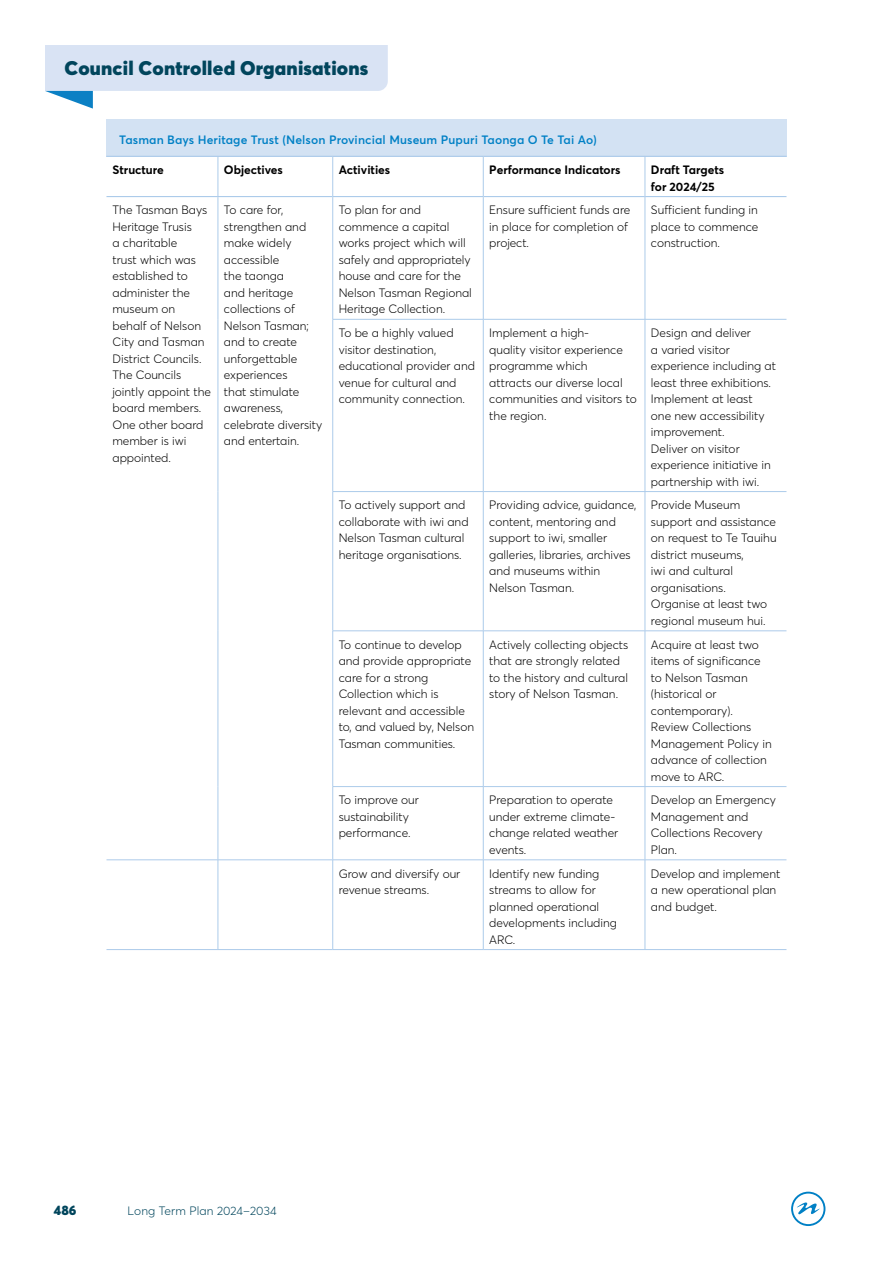
<style>
.page{position:relative;width:893px;height:1263px;background:#fff}
.page>*{position:absolute;margin:0;border:0;box-sizing:border-box;transform-origin:0 0}
.t1{font:900 19.5px "Averta";letter-spacing:.01em;color:#01455c}
.t2{font:900 13.5px "Averta";color:#01455c}
.t3{font:300 12px/16.5px "Averta";color:#000}
.t4{font:700 12px/16.5px "Averta";color:#000}
.t5{font:600 12px "Averta";letter-spacing:.01em;color:#0080c5}
.t6{font:300 12px "Averta";letter-spacing:.01em;color:#01455c}
</style>
<div class="page">
<div style="left:791px;top:1192px;width:34px;height:34px;border:2px solid #0080c5;border-radius:50%"></div>
<svg style="left:797px;top:1202px;width:23px;height:13px"></svg>
<div style="left:106px;top:119px;width:680px;height:37px;background:#d3e2f3"></div>
<hr style="left:333px;top:319px;width:150px;height:1px;background:#accbea">
<hr style="left:483px;top:319px;width:162px;height:1px;background:#accbea">
<hr style="left:645px;top:319px;width:141px;height:1px;background:#accbea">
<hr style="left:106px;top:859px;width:112px;height:1px;background:#accbea">
<hr style="left:106px;top:949px;width:112px;height:1px;background:#accbea">
<hr style="left:218px;top:859px;width:115px;height:1px;background:#accbea">
<hr style="left:218px;top:949px;width:115px;height:1px;background:#accbea">
<hr style="left:333px;top:491px;width:150px;height:1px;background:#accbea">
<hr style="left:333px;top:630px;width:150px;height:1px;background:#accbea">
<hr style="left:333px;top:786px;width:150px;height:1px;background:#accbea">
<hr style="left:333px;top:859px;width:150px;height:1px;background:#accbea">
<hr style="left:333px;top:949px;width:150px;height:1px;background:#accbea">
<hr style="left:483px;top:491px;width:162px;height:1px;background:#accbea">
<hr style="left:645px;top:491px;width:141px;height:1px;background:#accbea">
<hr style="left:483px;top:630px;width:162px;height:1px;background:#accbea">
<hr style="left:645px;top:630px;width:141px;height:1px;background:#accbea">
<hr style="left:483px;top:786px;width:162px;height:1px;background:#accbea">
<hr style="left:645px;top:786px;width:141px;height:1px;background:#accbea">
<hr style="left:483px;top:859px;width:162px;height:1px;background:#accbea">
<hr style="left:645px;top:859px;width:141px;height:1px;background:#accbea">
<hr style="left:483px;top:949px;width:162px;height:1px;background:#accbea">
<hr style="left:645px;top:949px;width:141px;height:1px;background:#accbea">
<hr style="left:106px;top:156px;width:112px;height:1px;background:#accbea">
<hr style="left:218px;top:156px;width:115px;height:1px;background:#accbea">
<hr style="left:333px;top:156px;width:150px;height:1px;background:#accbea">
<hr style="left:483px;top:156px;width:162px;height:1px;background:#accbea">
<hr style="left:645px;top:156px;width:142px;height:1px;background:#accbea">
<hr style="left:218px;top:157px;width:1px;height:39px;background:#accbea">
<hr style="left:332px;top:157px;width:1px;height:39px;background:#accbea">
<hr style="left:483px;top:157px;width:1px;height:39px;background:#accbea">
<hr style="left:218px;top:197px;width:1px;height:122px;background:#accbea">
<hr style="left:332px;top:197px;width:1px;height:122px;background:#accbea">
<hr style="left:483px;top:197px;width:1px;height:122px;background:#accbea">
<hr style="left:218px;top:319px;width:1px;height:173px;background:#accbea">
<hr style="left:332px;top:319px;width:1px;height:172px;background:#accbea">
<hr style="left:483px;top:319px;width:1px;height:172px;background:#accbea">
<hr style="left:218px;top:492px;width:1px;height:139px;background:#accbea">
<hr style="left:332px;top:492px;width:1px;height:139px;background:#accbea">
<hr style="left:483px;top:492px;width:1px;height:139px;background:#accbea">
<hr style="left:218px;top:631px;width:1px;height:155px;background:#accbea">
<hr style="left:332px;top:631px;width:1px;height:155px;background:#accbea">
<hr style="left:483px;top:631px;width:1px;height:155px;background:#accbea">
<hr style="left:218px;top:786px;width:1px;height:74px;background:#accbea">
<hr style="left:332px;top:787px;width:1px;height:73px;background:#accbea">
<hr style="left:483px;top:787px;width:1px;height:73px;background:#accbea">
<hr style="left:218px;top:860px;width:1px;height:89px;background:#accbea">
<hr style="left:332px;top:860px;width:1px;height:89px;background:#accbea">
<hr style="left:483px;top:860px;width:1px;height:89px;background:#accbea">
<hr style="left:106px;top:196px;width:112px;height:1px;background:#accbea">
<hr style="left:218px;top:196px;width:115px;height:1px;background:#accbea">
<hr style="left:333px;top:196px;width:150px;height:1px;background:#accbea">
<hr style="left:483px;top:196px;width:162px;height:1px;background:#accbea">
<hr style="left:645px;top:196px;width:141px;height:1px;background:#accbea">
<hr style="left:645px;top:157px;width:1px;height:40px;background:#accbea">
<hr style="left:645px;top:197px;width:1px;height:122px;background:#accbea">
<hr style="left:645px;top:319px;width:1px;height:172px;background:#accbea">
<hr style="left:645px;top:492px;width:1px;height:139px;background:#accbea">
<hr style="left:645px;top:631px;width:1px;height:155px;background:#accbea">
<hr style="left:645px;top:787px;width:1px;height:73px;background:#accbea">
<hr style="left:645px;top:860px;width:1px;height:89px;background:#accbea">
<svg style="left:45px;top:45px;width:343px;height:64px"></svg>
<h1 class="t1" style="left:64px;top:54px;width:305px">Council Controlled Organisations</h1>
<p class="t5" style="left:119px;top:131px;width:479px">Tasman Bays Heritage Trust (Nelson Provincial Museum Pupuri Taonga O Te Tai Ao)</p>
<p class="t4" style="left:112px;top:161px;width:53px">Structure</p>
<p class="t4" style="left:224px;top:161px;width:61px">Objectives</p>
<p class="t4" style="left:339px;top:161px;width:53px">Activities</p>
<p class="t4" style="left:489px;top:161px;width:133px">Performance Indicators</p>
<p class="t4" style="left:651px;top:161px;width:75px">Draft Targets for 2024/25</p>
<p class="t3" style="left:112px;top:201px;width:100px">The Tasman Bays<br>Heritage Trusis<br>a charitable<br>trust which was established to administer the museum on behalf of Nelson<br>City and Tasman<br>District Councils.<br>The Councils jointly appoint the board members.<br>One other board member is iwi appointed.</p>
<p class="t3" style="left:224px;top:201px;width:100px">To care for, strengthen and make widely accessible<br>the taonga<br>and heritage collections of<br>Nelson Tasman; and to create unforgettable experiences<br>that stimulate awareness, celebrate diversity and entertain.</p>
<p class="t3" style="left:339px;top:201px;width:135px">To plan for and commence a capital works project which will safely and appropriately house and care for the<br>Nelson Tasman Regional<br>Heritage Collection.</p>
<p class="t3" style="left:489px;top:201px;width:143px">Ensure sufficient funds are in place for completion of project.</p>
<p class="t3" style="left:651px;top:201px;width:109px;text-align:justify">Sufficient funding in place to commence construction.</p>
<p class="t3" style="left:339px;top:324px;width:138px">To be a highly valued visitor destination, educational provider and venue for cultural and community connection.</p>
<p class="t3" style="left:489px;top:324px;width:149px">Implement a high-<br>quality visitor experience programme which<br>attracts our diverse local communities and visitors to the region.</p>
<p class="t3" style="left:651px;top:324px;width:127px">Design and deliver<br>a varied visitor experience including at least three exhibitions.<br>Implement at least<br>one new accessibility improvement.<br>Deliver on visitor experience initiative in partnership with iwi.</p>
<p class="t3" style="left:339px;top:496px;width:131px">To actively support and collaborate with iwi and<br>Nelson Tasman cultural heritage organisations.</p>
<p class="t3" style="left:489px;top:496px;width:149px">Providing advice, guidance, content, mentoring and support to iwi, smaller galleries, libraries, archives and museums within<br>Nelson Tasman.</p>
<p class="t3" style="left:651px;top:496px;width:127px">Provide Museum support and assistance on request to Te Tauihu district museums,<br>iwi and cultural organisations.<br>Organise at least two regional museum hui.</p>
<p class="t3" style="left:339px;top:636px;width:137px">To continue to develop and provide appropriate care for a strong<br>Collection which is relevant and accessible to, and valued by, Nelson<br>Tasman communities.</p>
<p class="t3" style="left:489px;top:636px;width:141px">Actively collecting objects that are strongly related to the history and cultural story of Nelson Tasman.</p>
<p class="t3" style="left:651px;top:636px;width:122px">Acquire at least two items of significance to Nelson Tasman (historical or contemporary).<br>Review Collections<br>Management Policy in advance of collection move to ARC.</p>
<p class="t3" style="left:339px;top:791px;width:82px">To improve our sustainability performance.</p>
<p class="t3" style="left:489px;top:791px;width:131px">Preparation to operate under extreme climate&shy;change related weather events.</p>
<p class="t3" style="left:651px;top:791px;width:127px">Develop an Emergency<br>Management and<br>Collections Recovery<br>Plan.</p>
<p class="t3" style="left:339px;top:865px;width:123px">Grow and diversify our revenue streams.</p>
<p class="t3" style="left:489px;top:865px;width:129px">Identify new funding streams to allow for planned operational developments including<br>ARC.</p>
<p class="t3" style="left:651px;top:865px;width:131px">Develop and implement a new operational plan and budget.</p>
<p class="t2" style="left:54px;top:1200px;width:24px">486</p>
<p class="t6" style="left:128px;top:1202px;width:151px">Long Term Plan 2024–2034</p>
</div>
